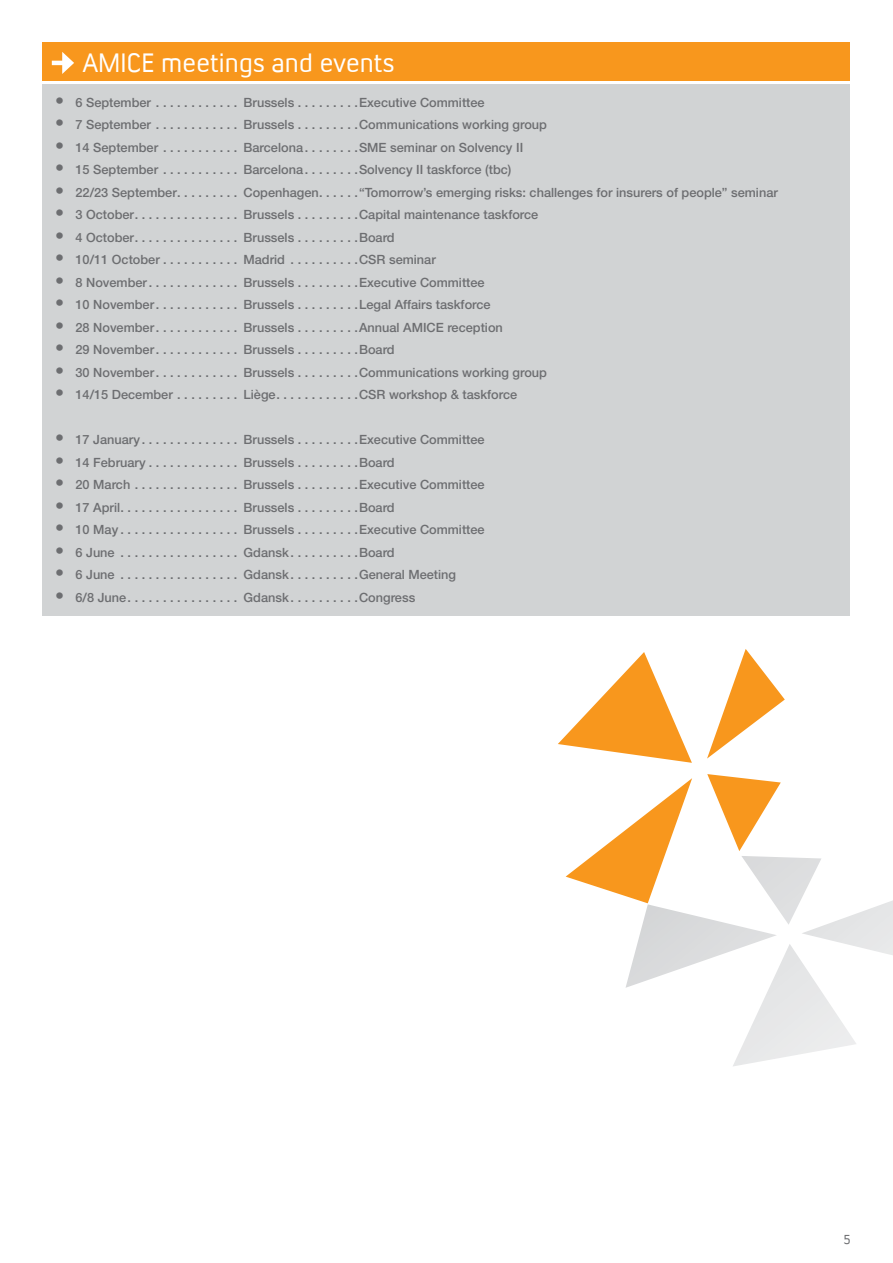
<style>
.page{position:relative;width:893px;height:1263px;background:#fff}
.page>*{position:absolute;margin:0;border:0;box-sizing:border-box;transform-origin:0 0}
.t1{font:27px "Convection";letter-spacing:.005em;color:#fff}
.t2{font:13.2px "Convection";color:#6d6e71}
.t3{font:500 12.75px "Helvetica Neue LT Std";color:#6d6e71}
.s1{font-size:18px}
</style>
<div class="page">
<div style="left:43px;top:84px;width:807px;height:532px;background:#d1d3d4"></div>
<div style="left:43px;top:43px;width:807px;height:38px;background:#f8971d"></div>
<hr style="left:52px;top:61px;width:14px;height:4px;background:#fff">
<svg style="left:62px;top:52px;width:12px;height:22px"></svg>
<svg style="left:558px;top:652px;width:134px;height:111px"></svg>
<svg style="left:707px;top:649px;width:78px;height:109px"></svg>
<svg style="left:566px;top:774px;width:327px;height:292px"></svg>
<h1 class="t1" style="left:83px;top:45px;width:313px">AMICE meetings and events</h1>
<p class="t3" style="left:55px;top:94px;width:431px"><span class="s1">•</span> 6 September . . . . . . . . . . . . Brussels . . . . . . . . Executive Committee</p>
<p class="t3" style="left:55px;top:117px;width:493px"><span class="s1">•</span> 7 September . . . . . . . . . . . . Brussels . . . . . . . . Communications working group</p>
<p class="t3" style="left:55px;top:139px;width:469px"><span class="s1">•</span> 14 September . . . . . . . . . . . Barcelona . . . . . . . SME seminar on Solvency II</p>
<p class="t3" style="left:55px;top:162px;width:458px"><span class="s1">•</span> 15 September . . . . . . . . . . . Barcelona . . . . . . . Solvency II taskforce (tbc)</p>
<p class="t3" style="left:55px;top:184px;width:724px"><span class="s1">•</span> 22/23 September . . . . . . . . . Copenhagen . . . . . “Tomorrow’s emerging risks: challenges for insurers of people” seminar</p>
<p class="t3" style="left:55px;top:207px;width:485px"><span class="s1">•</span> 3 October . . . . . . . . . . . . . . . Brussels . . . . . . . . Capital maintenance taskforce</p>
<p class="t3" style="left:55px;top:229px;width:341px"><span class="s1">•</span> 4October ............... Brussels ........ Board</p>
<p class="t3" style="left:55px;top:252px;width:382px"><span class="s1">•</span> 10/11 October . . . . . . . . . . . Madrid . . . . . . . . . CSR seminar</p>
<p class="t3" style="left:55px;top:274px;width:431px"><span class="s1">•</span> 8 November . . . . . . . . . . . . . Brussels . . . . . . . . Executive Committee</p>
<p class="t3" style="left:55px;top:297px;width:437px"><span class="s1">•</span> 10 November . . . . . . . . . . . . Brussels . . . . . . . . Legal Affairs taskforce</p>
<p class="t3" style="left:55px;top:319px;width:449px"><span class="s1">•</span> 28 November . . . . . . . . . . . . Brussels . . . . . . . . Annual AMICE reception</p>
<p class="t3" style="left:55px;top:342px;width:341px"><span class="s1">•</span> 29November ............ Brussels ........ Board</p>
<p class="t3" style="left:55px;top:364px;width:493px"><span class="s1">•</span> 30 November . . . . . . . . . . . . Brussels . . . . . . . . Communications working group</p>
<p class="t3" style="left:55px;top:387px;width:464px"><span class="s1">•</span> 14/15 December . . . . . . . . . Liège . . . . . . . . . . . CSR workshop &amp; taskforce</p>
<p class="t3" style="left:55px;top:432px;width:431px"><span class="s1">•</span> 17 January . . . . . . . . . . . . . . Brussels . . . . . . . . Executive Committee</p>
<p class="t3" style="left:55px;top:454px;width:341px"><span class="s1">•</span> 14February ............. Brussels ........ Board</p>
<p class="t3" style="left:55px;top:477px;width:431px"><span class="s1">•</span> 20 March . . . . . . . . . . . . . . . Brussels . . . . . . . . Executive Committee</p>
<p class="t3" style="left:55px;top:499px;width:341px"><span class="s1">•</span> 17April ................. Brussels ........ Board</p>
<p class="t3" style="left:55px;top:522px;width:431px"><span class="s1">•</span> 10 May . . . . . . . . . . . . . . . . . Brussels . . . . . . . . Executive Committee</p>
<p class="t3" style="left:55px;top:544px;width:341px"><span class="s1">•</span> 6June ................. Gdansk ......... Board</p>
<p class="t3" style="left:55px;top:567px;width:402px"><span class="s1">•</span> 6June ................. Gdansk ......... GeneralMeeting</p>
<p class="t3" style="left:55px;top:589px;width:361px"><span class="s1">•</span> 6/8June ................ Gdansk ......... Congress</p>
<p class="t2" style="left:844px;top:1231px;width:8px">5</p>
</div>
